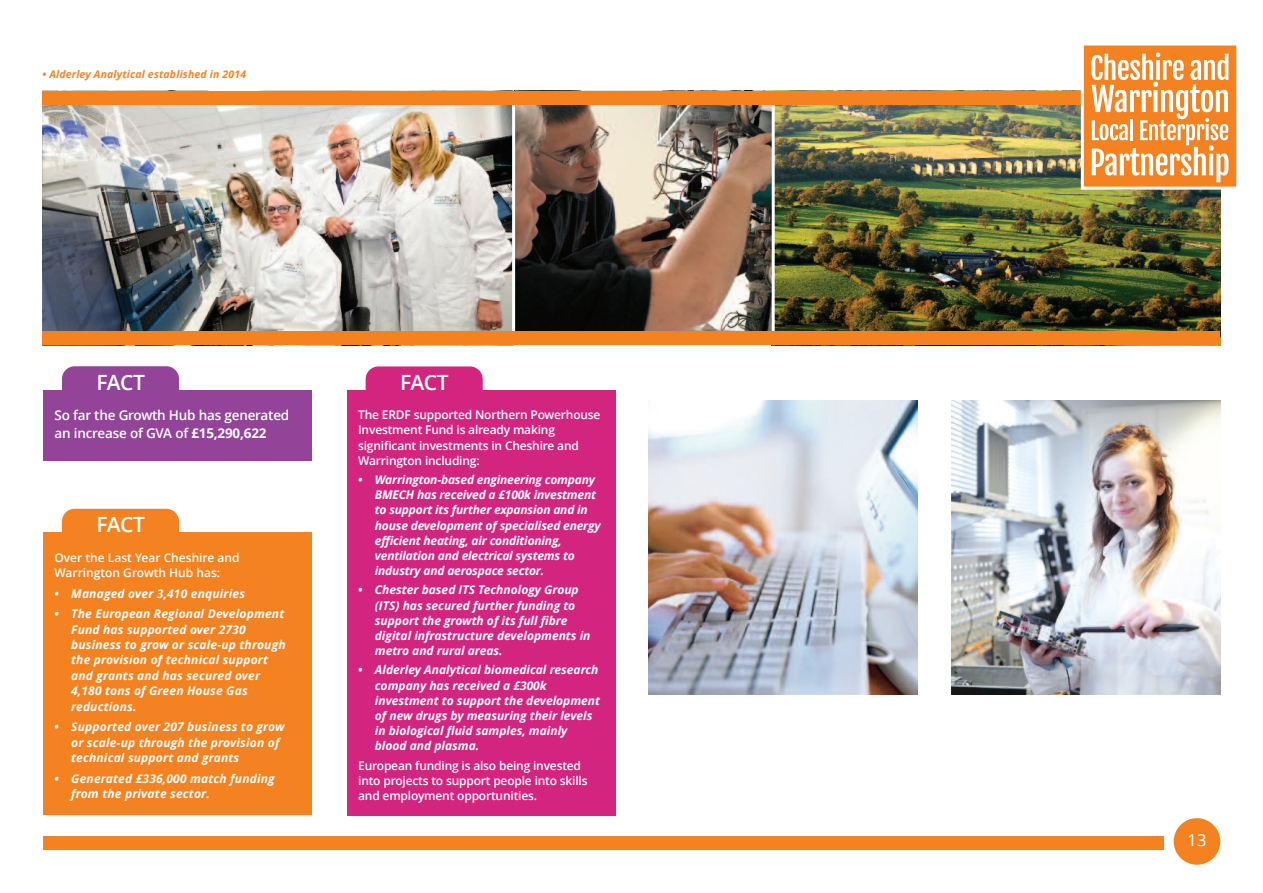
<style>
.page{position:relative;width:1263px;height:893px;background:#fff}
.page>*{position:absolute;margin:0;border:0;box-sizing:border-box;transform-origin:0 0}
.t1{font:600 21px "Open Sans";letter-spacing:-.035em;color:#fff}
.t2{font:16.5px "Open Sans";color:#fff}
.t3{font:600 13.5px/18px "Open Sans";letter-spacing:-.015em;color:#fff}
.t4{font:italic 700 12px/15.1px "Open Sans";color:#fff}
.t5{font:600 12px/15.1px "Open Sans";letter-spacing:-.015em;color:#fff}
.t6{font:italic 700 10.5px "Open Sans";letter-spacing:.015em;color:#f58220}
.s1{font-weight:700}
</style>
<div class="page">
<div style="left:1174px;top:818px;width:46px;height:47px;background:#f58220;border-radius:50%"></div>
<div style="left:43px;top:836px;width:1120px;height:14px;background:#f58220"></div>
<img style="left:775px;top:104px;width:445px;height:227px">
<img style="left:515px;top:104px;width:257px;height:227px">
<img style="left:43px;top:104px;width:469px;height:227px">
<div style="left:43px;top:91px;width:1177px;height:13px;background:#f58220"></div>
<div style="left:43px;top:331px;width:1177px;height:14px;background:#f58220"></div>
<div style="left:43px;top:390px;width:268px;height:71px;background:#934499"></div>
<div style="left:62px;top:366px;width:117px;height:45px;background:#934499;border-radius:13px"></div>
<div style="left:43px;top:533px;width:268px;height:282px;background:#f58220"></div>
<div style="left:62px;top:509px;width:117px;height:45px;background:#f58220;border-radius:13px"></div>
<div style="left:347px;top:390px;width:268px;height:426px;background:#d32480"></div>
<div style="left:366px;top:366px;width:117px;height:45px;background:#d32480;border-radius:13px"></div>
<div style="left:1084px;top:46px;width:152px;height:141px;background:#f58220"></div>
<svg style="left:1091px;top:53px;width:137px;height:129px"></svg>
<div style="left:1081px;top:43px;width:158px;height:147px;border:3px solid #fff"></div>
<img style="left:951px;top:400px;width:270px;height:294px">
<img style="left:648px;top:400px;width:269px;height:294px">
<p class="t6" style="left:43px;top:67px;width:205px">• Alderley Analytical established in 2014</p>
<h1 class="t1" style="left:96px;top:367px;width:50px">FACT</h1>
<p class="t3" style="left:54px;top:406px;width:236px">So far the Growth Hub has generated an increase of GVA of <span class="s1">£15,290,622</span></p>
<h1 class="t1" style="left:96px;top:510px;width:50px">FACT</h1>
<p class="t5" style="left:54px;top:549px;width:187px">Over the Last Year Cheshire and<br>Warrington Growth Hub has:</p>
<p class="t4" style="left:54px;top:585px;width:192px">• Managed over 3,410 enquiries</p>
<p class="t4" style="left:71px;top:606px;width:216px;text-indent:-17px">• The European Regional Development<br>Fund has supported over 2730 business to grow or scale-up through the provision of technical support and grants and has secured over<br>4,180 tons of Green House Gas reductions.</p>
<p class="t4" style="left:71px;top:719px;width:215px;text-indent:-17px">• Supported over 207 business to grow or scale-up through the provision of technical support and grants</p>
<p class="t4" style="left:71px;top:770px;width:205px;text-indent:-17px">• Generated £336,000 match funding from the private sector.</p>
<h1 class="t1" style="left:400px;top:368px;width:50px">FACT</h1>
<p class="t5" style="left:358px;top:407px;width:244px">The ERDF supported Northern Powerhouse Investment Fund is already making significant investments in Cheshire and Warrington including:</p>
<p class="t4" style="left:375px;top:472px;width:227px;text-indent:-17px">• Warrington-based engineering company BMECH has received a £100k investment to support its further expansion and in house development of specialised energy efficient heating, air conditioning, ventilation and electrical systems to industry and aerospace sector.</p>
<p class="t4" style="left:375px;top:582px;width:217px;text-indent:-17px">• Chester based ITS Technology Group (ITS) has secured further funding to support the growth of its full fibre digital infrastructure developments in metro and rural areas.</p>
<p class="t4" style="left:375px;top:662px;width:227px;text-indent:-17px">• Alderley Analytical biomedical research company has received a £300k investment to support the development of new drugs by measuring their levels in biological fluid samples, mainly blood and plasma.</p>
<p class="t5" style="left:358px;top:757px;width:231px">European funding is also being invested into projects to support people into skills and employment opportunities.</p>
<h2 class="t2" style="left:1187px;top:829px;width:20px">13</h2>
</div>
